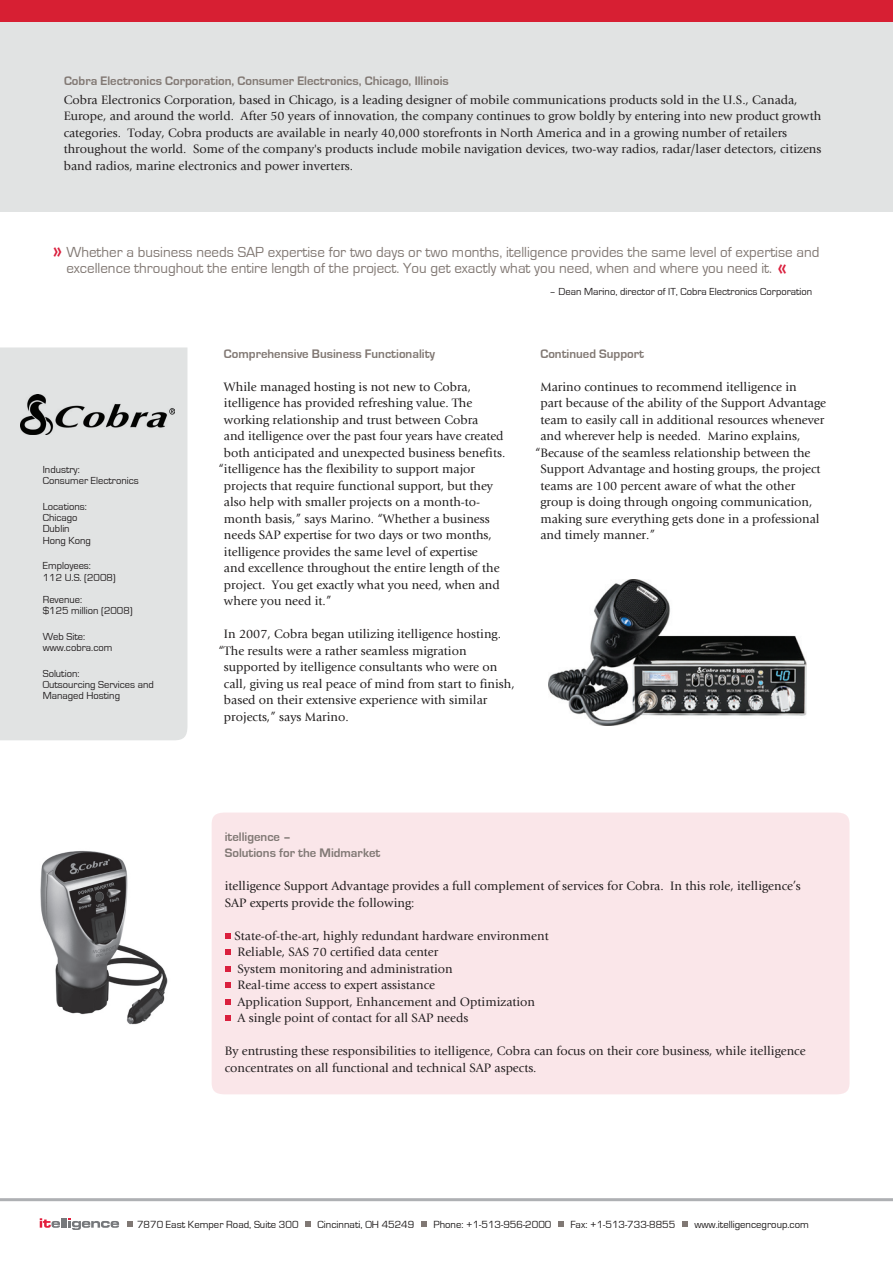
<style>
.page{position:relative;width:893px;height:1263px;background:#fff}
.page>*{position:absolute;margin:0;border:0;box-sizing:border-box;transform-origin:0 0}
.t1{font:600 18px "Eurostile";color:#da1f3d}
.t2{font:15px/16.5px "Eurostile";color:#817873}
.t3{font:12.75px/16.5px "Giovanni";color:#211e1e}
.t4{font:12.75px/16.5px "Giovanni";color:#231f20}
.t5{font:700 12.75px "Eurostile";color:#817873}
.t6{font:700 12.75px/16.5px "Eurostile";color:#807874}
.t7{font:10.65px "Eurostile";color:#211e1e}
.t8{font:10.5px/11.2px "Eurostile";color:#231f20}
</style>
<div class="page">
<div style="left:0;top:16px;width:892px;height:195px;background:#e1e3e3"></div>
<div style="left:0;top:0;width:892px;height:22px;background:#d71f33"></div>
<div style="left:0;top:348px;width:187px;height:392px;background:#e1e3e3"></div>
<div style="left:212px;top:813px;width:637px;height:281px;background:#fae6e9"></div>
<hr style="left:0;top:1198px;width:892px;height:3px;background:#aeb0b3">
<svg style="left:127px;top:1222px;width:6px;height:5px"></svg>
<svg style="left:305px;top:1222px;width:6px;height:5px"></svg>
<svg style="left:421px;top:1222px;width:5px;height:5px"></svg>
<svg style="left:558px;top:1222px;width:5px;height:5px"></svg>
<svg style="left:682px;top:1222px;width:5px;height:5px"></svg>
<svg style="left:40px;top:1218px;width:79px;height:12px"></svg>
<svg style="left:225px;top:933px;width:5px;height:5px"></svg>
<svg style="left:225px;top:950px;width:5px;height:5px"></svg>
<svg style="left:225px;top:966px;width:5px;height:5px"></svg>
<svg style="left:225px;top:983px;width:5px;height:5px"></svg>
<svg style="left:225px;top:999px;width:5px;height:5px"></svg>
<svg style="left:225px;top:1016px;width:5px;height:5px"></svg>
<img style="left:20px;top:395px;width:154px;height:39px">
<img style="left:40px;top:850px;width:128px;height:175px">
<img style="left:548px;top:579px;width:258px;height:146px">
<p class="t5" style="left:64px;top:74px;width:386px">Cobra Electronics Corporation, Consumer Electronics, Chicago, Illinois</p>
<p class="t4" style="left:64px;top:92px;width:759px">Cobra Electronics Corporation, based in Chicago, is a leading designer of mobile communications products sold in the U.S., Canada, Europe, and around the world. After 50 years of innovation, the company continues to grow boldly by entering into new product growth categories. Today, Cobra products are available in nearly 40,000 storefronts in North America and in a growing number of retailers throughout the world. Some of the company's products include mobile navigation devices, two-way radios, radar/laser detectors, citizens band radios, marine electronics and power inverters.</p>
<p class="t2" style="left:66px;top:244px;width:754px">Whether a business needs SAP expertise for two days or two months, itelligence provides the same level of expertise and excellence throughout the entire length of the project. You get exactly what you need, when and where you need it.</p>
<h1 class="t1" style="left:53px;top:239px;width:11px">»</h1>
<h1 class="t1" style="left:777px;top:256px;width:11px">«</h1>
<p class="t8" style="left:549px;top:287px;width:264px">– Dean Marino, director of IT, Cobra Electronics Corporation</p>
<p class="t8" style="left:43px;top:464px;width:97px">Industry:<br>Consumer Electronics</p>
<p class="t8" style="left:43px;top:501px;width:50px">Locations:<br>Chicago<br>Dublin<br>Hong Kong</p>
<p class="t8" style="left:43px;top:560px;width:75px">Employees:<br>112 U.S. (2008)</p>
<p class="t8" style="left:43px;top:594px;width:91px">Revenue:<br>$125 million (2008)</p>
<p class="t8" style="left:43px;top:631px;width:71px">Web Site: www.cobra.com</p>
<p class="t8" style="left:43px;top:668px;width:113px">Solution:<br>Outsourcing Services and<br>Managed Hosting</p>
<p class="t5" style="left:224px;top:347px;width:213px">Comprehensive Business Functionality</p>
<p class="t3" style="left:224px;top:379px;width:248px">While managed hosting is not new to Cobra,</p>
<p class="t3" style="left:224px;top:395px;width:250px">itelligence has provided refreshing value. The</p>
<p class="t3" style="left:224px;top:412px;width:256px">working relationship and trust between Cobra</p>
<p class="t3" style="left:224px;top:428px;width:281px">and itelligence over the past four years have created</p>
<p class="t3" style="left:224px;top:445px;width:283px">both anticipated and unexpected business benefits.</p>
<p class="t3" style="left:218px;top:461px;width:258px">“itelligence has the flexibility to support major</p>
<p class="t3" style="left:224px;top:478px;width:270px">projects that require functional support, but they</p>
<p class="t3" style="left:224px;top:494px;width:258px">also help with smaller projects on a month-to-</p>
<p class="t3" style="left:224px;top:511px;width:267px">month basis,” says Marino. “Whether a business</p>
<p class="t3" style="left:224px;top:527px;width:269px">needs SAP expertise for two days or two months,</p>
<p class="t3" style="left:224px;top:544px;width:255px">itelligence provides the same level of expertise</p>
<p class="t3" style="left:224px;top:560px;width:277px">and excellence throughout the entire length of the</p>
<p class="t3" style="left:224px;top:577px;width:277px">project. You get exactly what you need, when and</p>
<p class="t3" style="left:224px;top:593px;width:109px">where you need it.”</p>
<p class="t3" style="left:224px;top:626px;width:278px">In 2007, Cobra began utilizing itelligence hosting.</p>
<p class="t3" style="left:218px;top:643px;width:250px">“The results were a rather seamless migration</p>
<p class="t3" style="left:224px;top:659px;width:275px">supported by itelligence consultants who were on</p>
<p class="t3" style="left:224px;top:676px;width:292px">call, giving us real peace of mind from start to finish,</p>
<p class="t3" style="left:224px;top:692px;width:265px">based on their extensive experience with similar</p>
<p class="t3" style="left:224px;top:709px;width:126px">projects,” says Marino.</p>
<p class="t5" style="left:540px;top:347px;width:105px">Continued Support</p>
<p class="t3" style="left:540px;top:379px;width:258px">Marino continues to recommend itelligence in</p>
<p class="t3" style="left:540px;top:395px;width:287px">part because of the ability of the Support Advantage</p>
<p class="t3" style="left:540px;top:412px;width:285px">team to easily call in additional resources whenever</p>
<p class="t3" style="left:540px;top:428px;width:261px">and wherever help is needed. Marino explains,</p>
<p class="t3" style="left:535px;top:445px;width:277px">“Because of the seamless relationship between the</p>
<p class="t3" style="left:540px;top:461px;width:282px">Support Advantage and hosting groups, the project</p>
<p class="t3" style="left:540px;top:478px;width:256px">teams are 100 percent aware of what the other</p>
<p class="t3" style="left:540px;top:494px;width:273px">group is doing through ongoing communication,</p>
<p class="t3" style="left:540px;top:511px;width:281px">making sure everything gets done in a professional</p>
<p class="t3" style="left:540px;top:527px;width:116px">and timely manner.”</p>
<p class="t6" style="left:225px;top:829px;width:157px">itelligence –<br>Solutions for the Midmarket</p>
<p class="t3" style="left:225px;top:878px;width:577px">itelligence Support Advantage provides a full complement of services for Cobra. In this role, itelligence’s<br>SAP experts provide the following:</p>
<p class="t4" style="left:225px;top:928px;width:325px">• State-of-the-art, highly redundant hardware environment</p>
<p class="t4" style="left:225px;top:944px;width:215px">• Reliable, SAS 70 certified data center</p>
<p class="t4" style="left:225px;top:961px;width:229px">• System monitoring and administration</p>
<p class="t4" style="left:225px;top:977px;width:212px">• Real-time access to expert assistance</p>
<p class="t4" style="left:225px;top:993px;width:312px">• Application Support, Enhancement and Optimization</p>
<p class="t4" style="left:225px;top:1010px;width:245px">• A single point of contact for all SAP needs</p>
<p class="t4" style="left:225px;top:1043px;width:582px">By entrusting these responsibilities to itelligence, Cobra can focus on their core business, while itelligence concentrates on all functional and technical SAP aspects.</p>
<p class="t7" style="left:129px;top:1219px;width:681px">• 7870 East Kemper Road, Suite 300 • Cincinnati, OH 45249 • Phone: +1-513-956-2000 • Fax: +1-513-733-8855 • www.itelligencegroup.com</p>
</div>
